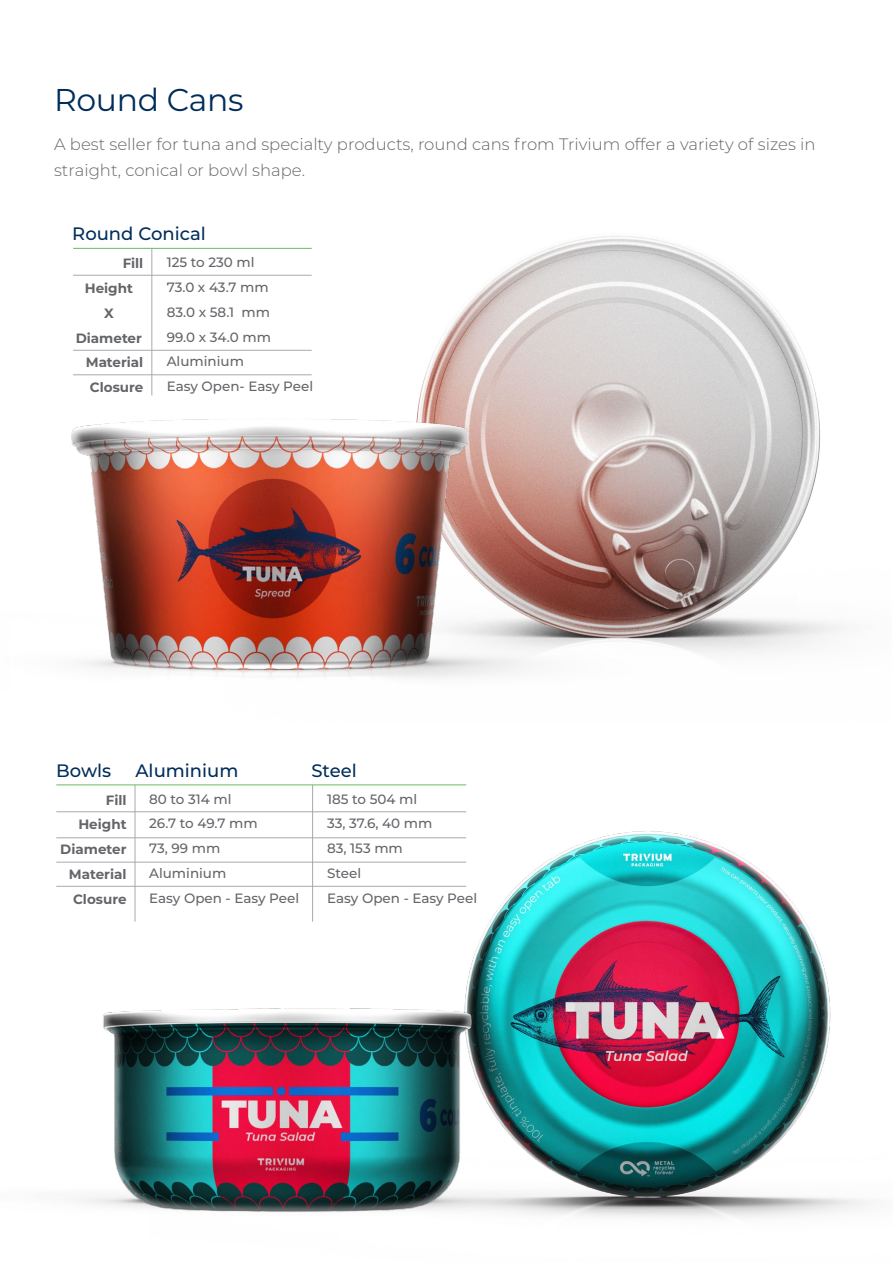
<style>
.page{position:relative;width:893px;height:1263px;background:#fff}
.page>*{position:absolute;margin:0;border:0;box-sizing:border-box;transform-origin:0 0}
.t1{font:31.5px "Montserrat";letter-spacing:-.01em;color:#002d5b}
.t2{font:500 18px "Montserrat";color:#002d5b}
.t3{font:300 16.5px/25.5px "Montserrat";color:#636569}
.t4{font:500 13.5px/24.8px "Montserrat";color:#636569}
.t5{font:700 13.5px/24.8px "Montserrat";color:#636569;text-align:right}
</style>
<div class="page">
<hr style="left:151px;top:248px;width:1px;height:147px;background:#a7a9ac">
<hr style="left:73px;top:275px;width:239px;height:1px;background:#a7a9ac">
<hr style="left:73px;top:350px;width:239px;height:1px;background:#a7a9ac">
<hr style="left:73px;top:248px;width:239px;height:1px;background:#65bd60">
<hr style="left:135px;top:785px;width:1px;height:137px;background:#a7a9ac">
<hr style="left:312px;top:785px;width:1px;height:137px;background:#a7a9ac">
<hr style="left:56px;top:784px;width:410px;height:1px;background:#65bd60">
<img style="left:223px;top:236px;width:624px;height:413px">
<img style="left:71px;top:359px;width:725px;height:319px">
<img style="left:212px;top:811px;width:656px;height:405px">
<img style="left:212px;top:888px;width:561px;height:330px">
<img style="left:56px;top:794px;width:156px;height:417px">
<h1 class="t1" style="left:54px;top:78px;width:191px">Round Cans</h1>
<p class="t3" style="left:54px;top:131px;width:763px">A best seller for tuna and specialty products, round cans from Trivium offer a variety of sizes in straight, conical or bowl shape.</p>
<h2 class="t2" style="left:72px;top:221px;width:135px">Round Conical</h2>
<p class="t5" style="left:123px;top:250px;width:22px">Fill</p>
<p class="t5" style="left:85px;top:275px;width:50px">Height</p>
<p class="t5" style="left:104px;top:300px;width:11px">X</p>
<p class="t5" style="left:76px;top:325px;width:68px">Diameter</p>
<p class="t5" style="left:86px;top:349px;width:59px">Material</p>
<p class="t5" style="left:90px;top:374px;width:55px">Closure</p>
<p class="t4" style="left:167px;top:250px;width:148px">125 to 230 ml<br>73.0 x 43.7 mm<br>83.0 x 58.1 mm<br>99.0 x 34.0 mm<br>Aluminium<br>Easy Open- Easy Peel</p>
<h2 class="t2" style="left:56px;top:757px;width:57px">Bowls</h2>
<h2 class="t2" style="left:135px;top:757px;width:104px">Aluminium</h2>
<h2 class="t2" style="left:311px;top:757px;width:47px">Steel</h2>
<p class="t5" style="left:60px;top:787px;width:68px">Fill<br>Height<br>Diameter<br>Material<br>Closure</p>
<p class="t4" style="left:149px;top:786px;width:151px">80 to 314 ml<br>26.7 to 49.7 mm<br>73, 99 mm<br>Aluminium<br>Easy Open - Easy Peel</p>
<p class="t4" style="left:327px;top:786px;width:151px">185 to 504 ml<br>33, 37.6, 40 mm<br>83, 153 mm<br>Steel<br>Easy Open - Easy Peel</p>
</div>
